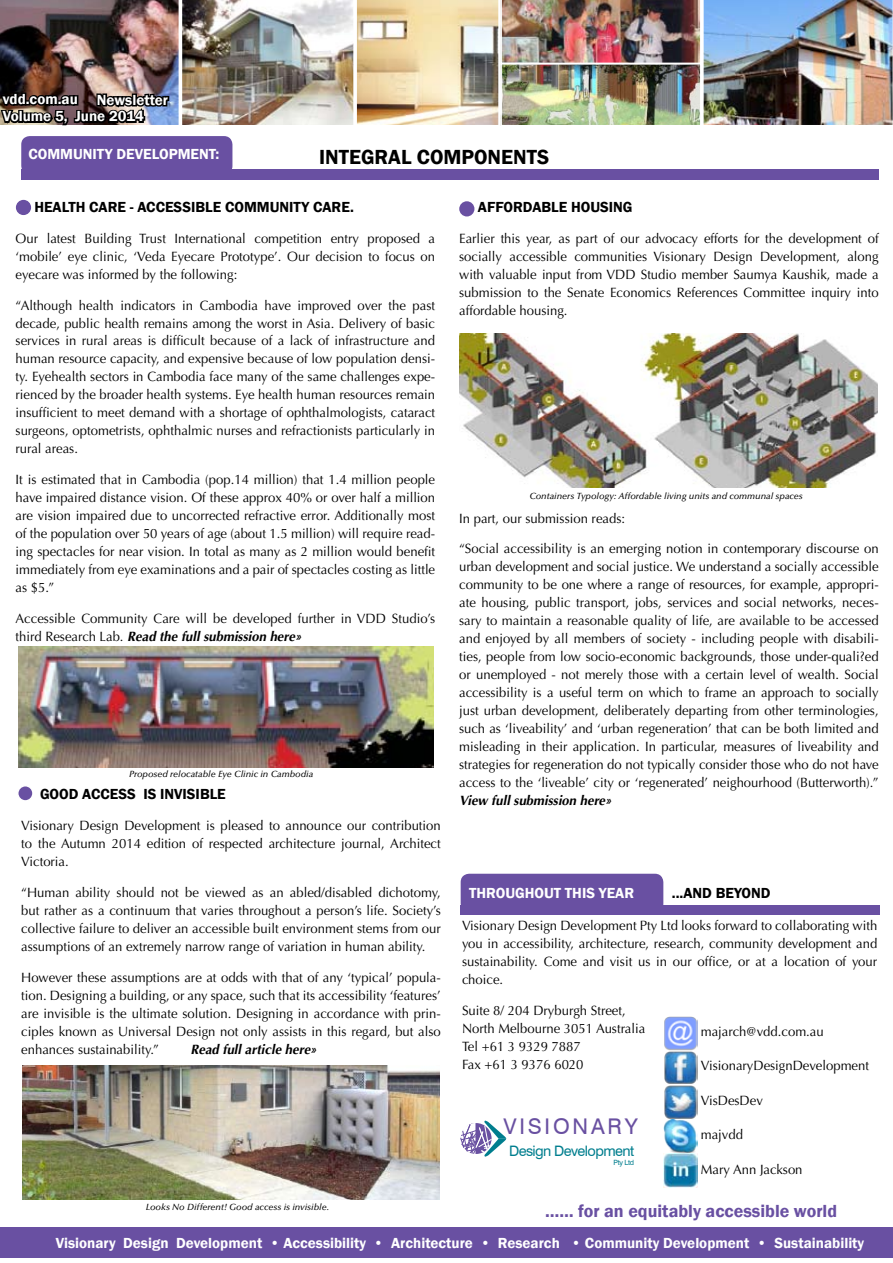
<style>
.page{position:relative;width:893px;height:1263px;background:#fff}
.page>*{position:absolute;margin:0;border:0;box-sizing:border-box;transform-origin:0 0}
.t1{font:21.6px "Swiss 721 BT";letter-spacing:.13em;color:#6950a1}
.t2{font:600 21px "Franklin Gothic";color:#000}
.t3{font:600 18px "Franklin Gothic";color:#6950a2}
.t4{font:600 15px/16.5px "Franklin Gothic";color:#fff}
.t5{font:600 15px "Franklin Gothic";color:#000}
.t6{font:14.4px "Swiss 721 BT";letter-spacing:-.04em;color:#007e8e}
.t7{font:13.5px/18px "Optima";color:#000;text-align:justify}
.t8{font:italic 700 13.5px "Optima";color:#000}
.t9{font:italic 500 9px "Optima LT Std";color:#000}
.t10{font:7.2px "Swiss 721 BT";letter-spacing:-.04em;color:#007e8e}
.s1{font-weight:700;font-style:italic}
</style>
<div class="page">
<div style="left:0;top:1228px;width:893px;height:30px;background:#6950a2"></div>
<img style="left:664px;top:1017px;width:34px;height:170px">
<svg style="left:460px;top:1120px;width:46px;height:37px"></svg>
<div style="left:16px;top:200px;width:15px;height:15px;background:#6950a2;border-radius:50%"></div>
<div style="left:459px;top:201px;width:15px;height:15px;background:#6950a2;border-radius:50%"></div>
<img style="left:18px;top:646px;width:416px;height:122px">
<div style="left:21px;top:136px;width:211px;height:38px;background:#6950a2;border-radius:9px"></div>
<div style="left:21px;top:169px;width:858px;height:10px;background:#6950a2"></div>
<div style="left:18px;top:786px;width:15px;height:15px;background:#6950a2;border-radius:50%"></div>
<div style="left:17px;top:785px;width:17px;height:17px;border:2px solid #fff;border-radius:50%"></div>
<img style="left:23px;top:1065px;width:416px;height:135px">
<div style="left:461px;top:874px;width:202px;height:38px;background:#6950a2;border-radius:9px"></div>
<div style="left:461px;top:905px;width:419px;height:9px;background:#6950a2"></div>
<img style="left:459px;top:333px;width:418px;height:154px">
<img style="left:0;top:0;width:893px;height:126px">
<p class="t4" style="left:3px;top:91px;width:77px">vdd.com.au</p>
<p class="t4" style="left:3px;top:92px;width:167px;text-indent:94px">Newsletter<br>Volume 5, June 2014</p>
<p class="t4" style="left:28px;top:146px;width:193px">COMMUNITY DEVELOPMENT:</p>
<h2 class="t2" style="left:319px;top:144px;width:232px">INTEGRAL COMPONENTS</h2>
<p class="t5" style="left:34px;top:198px;width:321px">HEALTH CARE - ACCESSIBLE COMMUNITY CARE.</p>
<p class="t7" style="left:16px;top:229px;width:421px">Our latest Building Trust International competition entry proposed a ‘mobile’ eye clinic, ‘Veda Eyecare Prototype’. Our decision to focus on eyecare was informed by the following:</p>
<p class="t7" style="left:16px;top:296px;width:421px">“Although health indicators in Cambodia have improved over the past decade, public health remains among the worst in Asia. Delivery of basic services in rural areas is difficult because of a lack of infrastructure and human resource capacity, and expensive because of low population densi&shy;ty. Eyehealth sectors in Cambodia face many of the same challenges expe&shy;rienced by the broader health systems. Eye health human resources remain insufficient to meet demand with a shortage of ophthalmologists, cataract surgeons, optometrists, ophthalmic nurses and refractionists particularly in rural areas.</p>
<p class="t7" style="left:16px;top:471px;width:421px">It is estimated that in Cambodia (pop.14 million) that 1.4 million people have impaired distance vision. Of these approx 40% or over half a million are vision impaired due to uncorrected refractive error. Additionally most of the population over 50 years of age (about 1.5 million) will require read&shy;ing spectacles for near vision. In total as many as 2 million would benefit immediately from eye examinations and a pair of spectacles costing as little as $5.”</p>
<p class="t7" style="left:16px;top:610px;width:421px">Accessible Community Care will be developed further in VDD Studio’s third Research Lab. <span class="s1">Read the full submission here»</span></p>
<p class="t9" style="left:129px;top:769px;width:186px">Proposed relocatable Eye Clinic in Cambodia</p>
<p class="t5" style="left:40px;top:785px;width:187px">GOOD ACCESS IS INVISIBLE</p>
<p class="t7" style="left:21px;top:817px;width:421px">Visionary Design Development is pleased to announce our contribution to the Autumn 2014 edition of respected architecture journal, Architect Victoria.</p>
<p class="t7" style="left:21px;top:883px;width:421px">“Human ability should not be viewed as an abled/disabled dichotomy, but rather as a continuum that varies throughout a person’s life. Society’s collective failure to deliver an accessible built environment stems from our assumptions of an extremely narrow range of variation in human ability.</p>
<p class="t7" style="left:21px;top:968px;width:421px">However these assumptions are at odds with that of any ‘typical’ popula&shy;tion. Designing a building, or any space, such that its accessibility ‘features’ are invisible is the ultimate solution. Designing in accordance with prin&shy;ciples known as Universal Design not only assists in this regard, but also enhances sustainability.”</p>
<p class="t8" style="left:191px;top:1041px;width:128px">Read full article here»</p>
<p class="t9" style="left:146px;top:1202px;width:185px">Looks No Different! Good access is invisible.</p>
<p class="t5" style="left:478px;top:198px;width:156px">AFFORDABLE HOUSING</p>
<p class="t7" style="left:459px;top:229px;width:421px">Earlier this year, as part of our advocacy efforts for the development of socially accessible communities Visionary Design Development, along with valuable input from VDD Studio member Saumya Kaushik, made a submission to the Senate Economics References Committee inquiry into affordable housing.</p>
<p class="t9" style="left:529px;top:491px;width:275px">Containers Typology: Affordable living units and communal spaces</p>
<p class="t7" style="left:459px;top:509px;width:167px">In part, our submission reads:</p>
<p class="t7" style="left:459px;top:540px;width:421px">“Social accessibility is an emerging notion in contemporary discourse on urban development and social justice. We understand a socially accessible community to be one where a range of resources, for example, appropri&shy;ate housing, public transport, jobs, services and social networks, neces&shy;sary to maintain a reasonable quality of life, are available to be accessed and enjoyed by all members of society - including people with disabili&shy;ties, people from low socio-economic backgrounds, those under-quali?ed or unemployed - not merely those with a certain level of wealth. Social accessibility is a useful term on which to frame an approach to socially just urban development, deliberately departing from other terminologies, such as ‘liveability’ and ‘urban regeneration’ that can be both limited and misleading in their application. In particular, measures of liveability and strategies for regeneration do not typically consider those who do not have access to the ‘liveable’ city or ‘regenerated’ neighourhood (Butterworth).”</p>
<p class="t8" style="left:459px;top:793px;width:154px">View full submission here»</p>
<p class="t4" style="left:469px;top:885px;width:167px">THROUGHOUT THIS YEAR</p>
<p class="t5" style="left:672px;top:884px;width:100px">...AND BEYOND</p>
<p class="t7" style="left:462px;top:917px;width:417px">Visionary Design Development Pty Ltd looks forward to collaborating with you in accessibility, architecture, research, community development and sustainability. Come and visit us in our office, or at a location of your choice.</p>
<p class="t7" style="left:462px;top:1002px;width:185px;text-align:left">Suite 8/ 204 Dryburgh Street,<br>North Melbourne 3051 Australia<br>Tel +61 3 9329 7887<br>Fax +61 3 9376 6020</p>
<p class="t7" style="left:701px;top:1022px;width:124px">majarch@vdd.com.au</p>
<p class="t7" style="left:701px;top:1057px;width:170px">VisionaryDesignDevelopment</p>
<p class="t7" style="left:701px;top:1091px;width:64px">VisDesDev</p>
<p class="t7" style="left:701px;top:1126px;width:44px">majvdd</p>
<p class="t7" style="left:701px;top:1160px;width:103px">Mary Ann Jackson</p>
<h1 class="t1" style="left:503px;top:1113px;width:136px">VISIONARY</h1>
<p class="t6" style="left:509px;top:1142px;width:127px">Design Development</p>
<p class="t10" style="left:614px;top:1158px;width:22px">Pty Ltd</p>
<h3 class="t3" style="left:545px;top:1199px;width:293px">…… for an equitably accessible world</h3>
<p class="t4" style="left:56px;top:1235px;width:810px">Visionary Design Development • Accessibility • Architecture • Research • Community Development • Sustainability</p>
</div>
